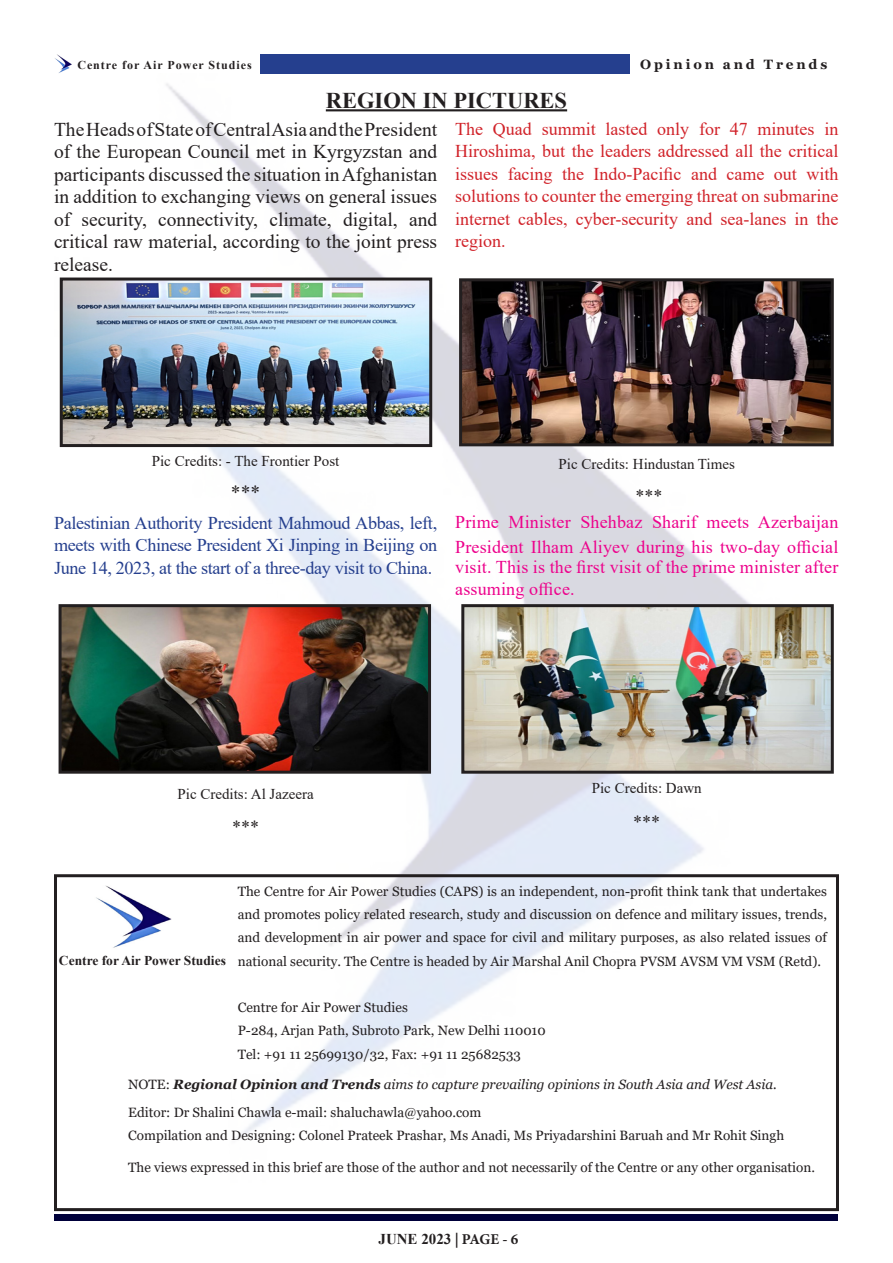
<style>
.page{position:relative;width:893px;height:1263px;background:#fff}
.page>*{position:absolute;margin:0;border:0;box-sizing:border-box;transform-origin:0 0}
.t1{font:700 22.5px "Times New Roman";color:#231f20}
.t2{font:19.5px/22.5px "Times New Roman";color:#231f20;text-align:justify}
.t3{font:18px/22.5px "Times New Roman";color:#d1232a;text-align:justify}
.t4{font:18px/25.5px "Times New Roman";letter-spacing:.01em;color:#ed028c}
.t5{font:18px/22.5px "Times New Roman";letter-spacing:-.02em;color:#253f8e;text-align:justify}
.t6{font:18px "Times New Roman";color:#231f20}
.t7{font:15px "Times New Roman";color:#231f20}
.t8{font:700 15px "Times New Roman";color:#231f20}
.t9{font:13.5px/23.2px "Georgia";color:#231f20;text-align:justify}
.t10{font:italic 13.5px "Georgia";color:#231f20}
.t11{font:700 13.5px "Times New Roman";color:#231f20}
.t12{font:700 13.5px "Georgia";letter-spacing:.215em;color:#231f20}
.t13{font:700 12px "Times New Roman";letter-spacing:.08em;color:#231f20}
.s1{font-style:normal}
.s2{font-weight:700}
.s3{font-family:"Minion Pro"}
</style>
<div class="page">
<div style="left:54px;top:1215px;width:783px;height:6px;background:#00003a"></div>
<img style="left:58px;top:83px;width:776px;height:1056px">
<img style="left:55px;top:55px;width:17px;height:18px">
<div style="left:261px;top:54px;width:369px;height:20px;background:#253f8e"></div>
<hr style="left:326px;top:109px;width:241px;height:2px;background:#231f20">
<img style="left:94px;top:886px;width:77px;height:64px">
<div style="left:54px;top:874px;width:785px;height:337px;border:3px solid #231f20"></div>
<img style="left:64px;top:282px;width:364px;height:161px">
<div style="left:60px;top:278px;width:372px;height:169px;border:3px solid #231f20"></div>
<img style="left:463px;top:282px;width:367px;height:160px">
<div style="left:459px;top:278px;width:375px;height:168px;border:3px solid #231f20"></div>
<img style="left:63px;top:608px;width:364px;height:162px">
<div style="left:59px;top:604px;width:372px;height:170px;border:3px solid #231f20"></div>
<img style="left:465px;top:608px;width:365px;height:162px">
<div style="left:461px;top:604px;width:373px;height:170px;border:3px solid #231f20"></div>
<p class="t13" style="left:77px;top:56px;width:176px">Centre for Air Power Studies</p>
<p class="t12" style="left:640px;top:56px;width:189px">Opinion and Trends</p>
<p class="t1" style="left:326px;top:84px;width:243px">REGION IN PICTURES</p>
<p class="t2" style="left:54px;top:117px;width:385px">The Heads of State of Central Asia and the President of the European Council met in Kyrgyzstan and participants discussed the situation in Afghanistan in addition to exchanging views on general issues of security, connectivity, climate, digital, and critical raw material, according to the joint press release.</p>
<p class="t3" style="left:455px;top:117px;width:385px">The Quad summit lasted only for 47 minutes in Hiroshima, but the leaders addressed all the critical issues facing the Indo-Pacific and came out with solutions to counter the emerging threat on submarine internet cables, cyber-security and sea-lanes in the region.</p>
<p class="t7" style="left:152px;top:450px;width:189px">Pic Credits: - The Frontier Post</p>
<p class="t2" style="left:231px;top:480px;width:31px">***</p>
<p class="t5" style="left:54px;top:511px;width:385px">Palestinian Authority President Mahmoud Abbas, left, meets with Chinese President Xi Jinping in Beijing on June 14, 2023, at the start of a three-day visit to China.</p>
<p class="t7" style="left:559px;top:453px;width:178px">Pic Credits: Hindustan Times</p>
<p class="t6" style="left:635px;top:483px;width:28px">***</p>
<p class="t4" style="left:455px;top:508px;width:385px">Prime Minister Shehbaz Sharif meets Azerbaijan<br>President Ilham Aliyev during his two-day official</p>
<p class="t4" style="left:455px;top:555px;width:385px;line-height:22.5px">visit. This is the first visit of the prime minister after assuming office.</p>
<p class="t7" style="left:177px;top:783px;width:138px">Pic Credits: Al Jazeera</p>
<p class="t6" style="left:232px;top:814px;width:28px">***</p>
<p class="t7" style="left:592px;top:777px;width:111px">Pic Credits: Dawn</p>
<p class="t6" style="left:633px;top:809px;width:28px">***</p>
<p class="t9" style="left:238px;top:880px;width:591px">The Centre for Air Power Studies (CAPS) is an independent, non-profit think tank that undertakes and promotes policy related research, study and discussion on defence and military issues, trends, and development in air power and space for civil and military purposes, as also related issues of national security. The Centre is headed by Air Marshal Anil Chopra PVSM AVSM VM VSM (Retd).</p>
<p class="t9" style="left:238px;top:996px;width:172px">Centre for Air Power Studies</p>
<p class="t9" style="left:238px;top:1019px;width:309px">P-284, Arjan Path, Subroto Park, New Delhi 110010</p>
<p class="t9" style="left:238px;top:1043px;width:285px">Tel: +91 11 25699130/32, Fax: +91 11 25682533</p>
<p class="t10" style="left:128px;top:1075px;width:650px"><span class="s1">NOTE:</span> <span class="s2">Regional Opinion and Trends</span> aims to capture prevailing opinions in South Asia and West Asia.</p>
<p class="t9" style="left:128px;top:1101px;width:355px">Editor: Dr Shalini Chawla e-mail: shaluchawla@yahoo.com</p>
<p class="t9" style="left:128px;top:1124px;width:657px">Compilation and Designing: Colonel Prateek Prashar, Ms Anadi, Ms Priyadarshini Baruah and Mr Rohit Singh</p>
<p class="t9" style="left:128px;top:1156px;width:688px">The views expressed in this brief are those of the author and not necessarily of the Centre or any other organisation.</p>
<p class="t11" style="left:59px;top:950px;width:168px">Centre for Air Power Studies</p>
<p class="t8" style="left:378px;top:1228px;width:141px">JUNE 2023 <span class="s3">| PAGE - 6</span></p>
</div>
